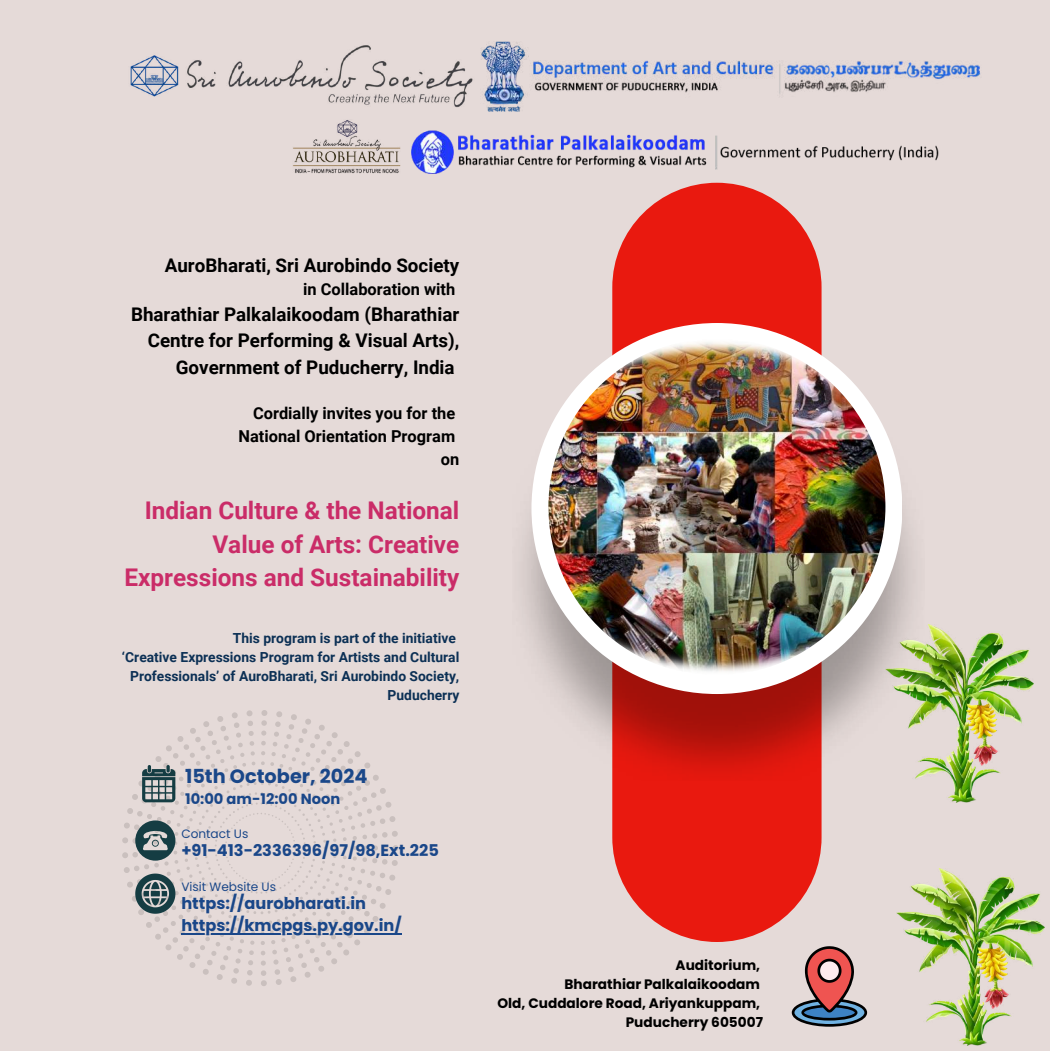
<style>
.page{position:relative;width:1050px;height:1051px;background:#e5dad8}
.page>*{position:absolute;margin:0;border:0;box-sizing:border-box;transform-origin:0 0}
.t1{font:700 24.32px/33.4px "Roboto";color:#ca2c68;text-align:right}
.t2{font:700 19.34px "Poppins";color:#1a4789}
.t3{font:700 18.81px/26.2px "Roboto";color:#000;text-align:right}
.t4{font:700 16.45px/22.9px "Roboto";color:#000;text-align:right}
.t5{font:700 16.19px/22px "Poppins";color:#1a4789}
.t6{font:700 14.61px "Poppins";color:#1a4789}
.t7{font:700 13.83px/19.1px "Roboto";color:#0c3055;text-align:right}
.t8{font:700 13.65px/19.1px "Poppins";color:#000;text-align:right}
.t9{font:12.16px "Poppins";color:#1a4789}
</style>
<div class="page">
<div style="left:612px;top:183px;width:210px;height:759px;background:#e9190f;border-radius:105px"></div>
<img style="left:522px;top:369px;width:393px;height:412px">
<div style="left:531px;top:323px;width:371px;height:371px;background:#fff;border-radius:50%"></div>
<img style="left:548px;top:338px;width:337px;height:337px;border-radius:50%">
<img style="left:130px;top:45px;width:343px;height:63px">
<img style="left:481px;top:41px;width:500px;height:70px">
<img style="left:411px;top:130px;width:528px;height:53px">
<img style="left:293px;top:120px;width:108px;height:54px">
<svg style="left:792px;top:946px;width:75px;height:80px"></svg>
<img style="left:885px;top:625px;width:149px;height:177px">
<img style="left:896px;top:868px;width:149px;height:178px">
<svg style="left:122px;top:710px;width:276px;height:276px"></svg>
<svg style="left:132px;top:720px;width:256px;height:256px"></svg>
<svg style="left:143px;top:730px;width:235px;height:235px"></svg>
<svg style="left:153px;top:741px;width:215px;height:214px"></svg>
<svg style="left:135px;top:751px;width:222px;height:194px"></svg>
<hr style="left:181px;top:933px;width:221px;height:1px;background:#1a4789">
<h3 class="t3" style="left:165px;top:252px;width:296px">AuroBharati, Sri Aurobindo Society</h3>
<p class="t4" style="left:303px;top:278px;width:154px">in Collaboration with</p>
<h3 class="t3" style="left:131px;top:301px;width:330px">Bharathiar Palkalaikoodam (Bharathiar<br>Centre for Performing &amp; Visual Arts),<br>Government of Puducherry, India</h3>
<p class="t4" style="left:238px;top:402px;width:222px">Cordially invites you for the<br>National Orientation Program on</p>
<h1 class="t1" style="left:124px;top:494px;width:336px">Indian Culture &amp; the National<br>Value of Arts: Creative<br>Expressions and Sustainability</h1>
<p class="t7" style="left:122px;top:628px;width:339px">This program is part of the initiative<br>‘Creative Expressions Program for Artists and Cultural Professionals’ of AuroBharati, Sri Aurobindo Society, Puducherry</p>
<h2 class="t2" style="left:185px;top:762px;width:184px">15th October, 2024</h2>
<p class="t6" style="left:185px;top:788px;width:157px">10:00 am-12:00 Noon</p>
<p class="t9" style="left:181px;top:825px;width:69px">Contact Us</p>
<p class="t5" style="left:181px;top:839px;width:259px">+91-413-2336396/97/98,Ext.225</p>
<p class="t5" style="left:181px;top:892px;width:222px">https://aurobharati.in https://kmcpgs.py.gov.in/</p>
<p class="t9" style="left:181px;top:878px;width:96px">Visit Website Us</p>
<p class="t8" style="left:497px;top:955px;width:267px">Auditorium,<br>Bharathiar Palkalaikoodam<br>Old, Cuddalore Road, Ariyankuppam,<br>Puducherry 605007</p>
</div>
